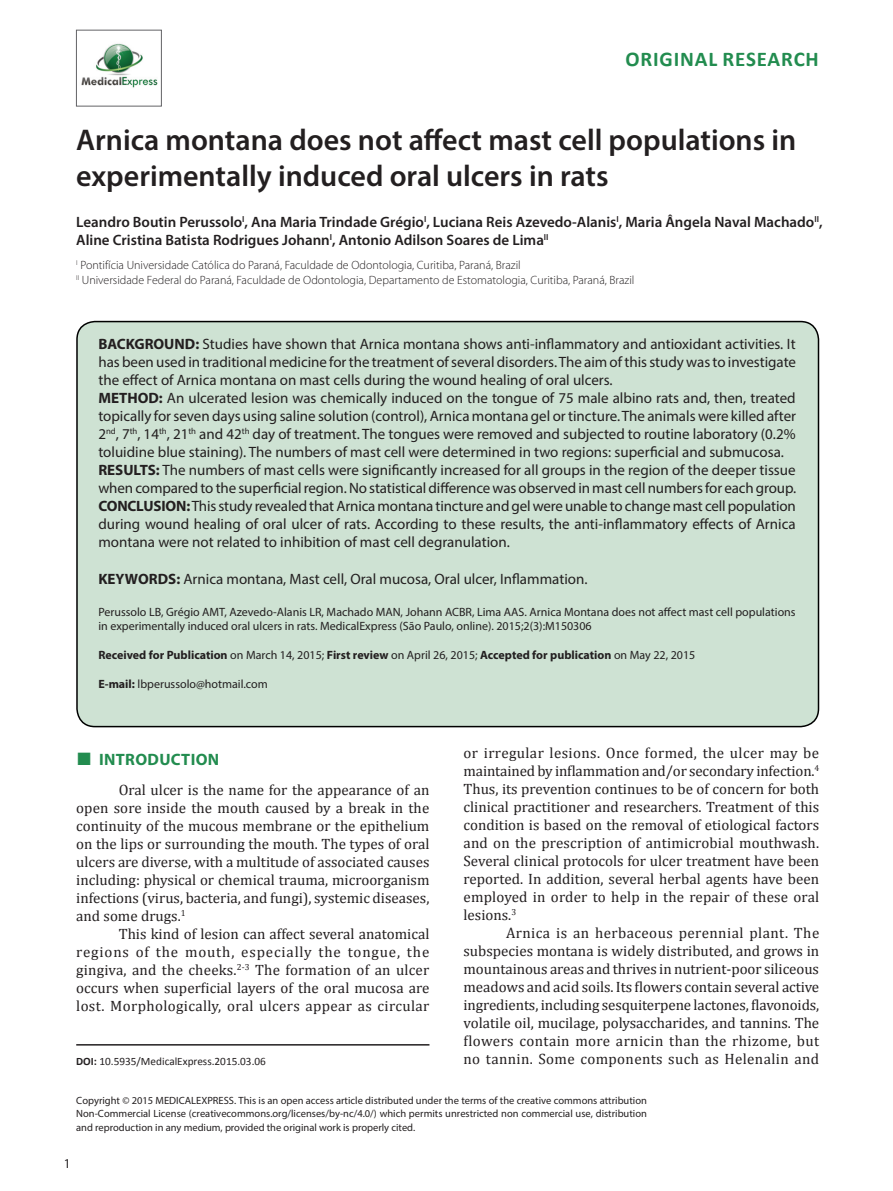
<style>
.page{position:relative;width:893px;height:1191px;background:#fff}
.page>*{position:absolute;margin:0;border:0;box-sizing:border-box;transform-origin:0 0}
.Título{font:600 30px/36px "Myriad Pro";color:#231f20}
.Gravata{font:700 21px "Calibri";letter-spacing:.04em;color:#228c4f}
.Intertítulo{font:700 16.5px "Myriad Pro";letter-spacing:.02em;color:#228c4f}
.Texto{font:15px/18px "Cambria";letter-spacing:.01em;color:#231f20;text-align:justify}
.Descriptors{font:15px/18px "Myriad Pro";color:#231f20;text-align:justify}
.Autor{font:600 15px/18px "Myriad Pro";color:#231f20}
.t1{font:13.5px "Myriad Pro";color:#231f20}
.Correspondencia{font:12px/14.4px "Myriad Pro";color:#231f20}
.Instituição{font:300 12px "Myriad Pro";color:#231f20}
.Correspondencia-2{font:700 12px "Myriad Pro";color:#231f20}
.Rodapé{font:11.25px "Calibri";color:#231f20}
.Instituição-2{font:10.5px/13.2px "Myriad Pro";color:#231f20;text-align:justify}
.s1{font-weight:700}
.s2{font-weight:400}
.s3{font-family:"Times New Roman";font-size:26.7px}
</style>
<div class="page">
<hr style="left:76px;top:1044px;width:353px;height:1px;background:#231f20">
<img style="left:81px;top:43px;width:77px;height:45px">
<div style="left:76px;top:30px;width:86px;height:76px;border:1px solid #636366"></div>
<div style="left:77px;top:321px;width:741px;height:405px;background:#cee2d3;border-radius:18px"></div>
<div style="left:76px;top:321px;width:743px;height:406px;border:2px solid #000;border-radius:18px"></div>
<p class="Gravata" style="left:625px;top:45px;width:195px">ORIGINAL RESEARCH</p>
<p class="Título" style="left:76px;top:121px;width:722px">Arnica montana does not affect mast cell populations in experimentally induced oral ulcers in rats</p>
<p class="Autor" style="left:76px;top:212px;width:748px">Leandro Boutin Perussolo<sup>I</sup>, Ana Maria Trindade Grégio<sup>I</sup>, Luciana Reis Azevedo-Alanis<sup>I</sup>, Maria Ângela Naval Machado<sup>II</sup>,<br>Aline Cristina Batista Rodrigues Johann<sup>I</sup>, Antonio Adilson Soares de Lima<sup>II</sup></p>
<p class="Instituição" style="left:76px;top:257px;width:446px"><sup>I</sup> Pontifícia Universidade Católica do Paraná, Faculdade de Odontologia, Curitiba, Paraná, Brazil</p>
<p class="Instituição" style="left:76px;top:272px;width:560px"><sup>II</sup> Universidade Federal do Paraná, Faculdade de Odontologia, Departamento de Estomatologia, Curitiba, Paraná, Brazil</p>
<p class="Descriptors" style="left:98px;top:335px;width:699px"><span class="s1">BACKGROUND:</span> Studies have shown that Arnica montana shows anti-inflammatory and antioxidant activities. It has been used in traditional medicine for the treatment of several disorders. The aim of this study was to investigate the effect of Arnica montana on mast cells during the wound healing of oral ulcers.</p>
<p class="Descriptors" style="left:98px;top:389px;width:699px"><span class="s1">METHOD:</span> An ulcerated lesion was chemically induced on the tongue of 75 male albino rats and, then, treated topically for seven days using saline solution (control), Arnica montana gel or tincture. The animals were killed after 2<sup>nd</sup>, 7<sup>th</sup>, 14<sup>th</sup>, 21<sup>th</sup> and 42<sup>th</sup> day of treatment. The tongues were removed and subjected to routine laboratory (0.2% toluidine blue staining). The numbers of mast cell were determined in two regions: superficial and submucosa.</p>
<p class="Descriptors" style="left:98px;top:461px;width:699px"><span class="s1">RESULTS:</span> The numbers of mast cells were significantly increased for all groups in the region of the deeper tissue when compared to the superficial region. No statistical difference was observed in mast cell numbers for each group.</p>
<p class="Descriptors" style="left:98px;top:497px;width:699px"><span class="s1">CONCLUSION:</span> This study revealed that Arnica montana tincture and gel were unable to change mast cell population during wound healing of oral ulcer of rats. According to these results, the anti-inflammatory effects of Arnica montana were not related to inhibition of mast cell degranulation.</p>
<p class="Descriptors" style="left:98px;top:569px;width:491px"><span class="s1">KEYWORDS:</span> Arnica montana, Mast cell, Oral mucosa, Oral ulcer, Inflammation.</p>
<p class="Correspondencia" style="left:98px;top:604px;width:699px">Perussolo LB, Grégio AMT, Azevedo-Alanis LR, Machado MAN, Johann ACBR, Lima AAS. Arnica Montana does not affect mast cell populations in experimentally induced oral ulcers in rats. MedicalExpress (São Paulo, online). 2015;2(3):M150306</p>
<p class="Correspondencia-2" style="left:98px;top:647px;width:598px">Received for Publication <span class="s2">on March 14, 2015;</span> First review <span class="s2">on April 26, 2015;</span> Accepted for publication <span class="s2">on May 22, 2015</span></p>
<p class="Correspondencia" style="left:98px;top:676px;width:171px"><span class="s1">E-mail:</span> lbperussolo@hotmail.com</p>
<p class="Intertítulo" style="left:76px;top:748px;width:145px"><span class="s3">■</span> INTRODUCTION</p>
<p class="Texto" style="left:76px;top:781px;width:355px;text-indent:43px">Oral ulcer is the name for the appearance of an open sore inside the mouth caused by a break in the continuity of the mucous membrane or the epithelium on the lips or surrounding the mouth. The types of oral ulcers are diverse, with a multitude of associated causes including: physical or chemical trauma, microorganism infections (virus, bacteria, and fungi), systemic diseases, and some drugs.<sup>1</sup></p>
<p class="Texto" style="left:76px;top:925px;width:355px;text-indent:43px">This kind of lesion can affect several anatomical regions of the mouth, especially the tongue, the gingiva, and the cheeks.<sup>2-3</sup> The formation of an ulcer occurs when superficial layers of the oral mucosa are lost. Morphologically, oral ulcers appear as circular</p>
<p class="Rodapé" style="left:76px;top:1053px;width:191px"><span class="s1">DOI:</span> 10.5935/MedicalExpress.2015.03.06</p>
<p class="Texto" style="left:464px;top:744px;width:357px">or irregular lesions. Once formed, the ulcer may be maintained by inflammation and/or secondary infection.<sup>4<br></sup>Thus, its prevention continues to be of concern for both clinical practitioner and researchers. Treatment of this condition is based on the removal of etiological factors and on the prescription of antimicrobial mouthwash.<br>Several clinical protocols for ulcer treatment have been reported. In addition, several herbal agents have been employed in order to help in the repair of these oral lesions.<sup>3</sup></p>
<p class="Texto" style="left:464px;top:924px;width:357px;text-indent:43px">Arnica is an herbaceous perennial plant. The subspecies montana is widely distributed, and grows in mountainous areas and thrives in nutrient-poor siliceous meadows and acid soils. Its flowers contain several active ingredients, including sesquiterpene lactones, flavonoids, volatile oil, mucilage, polysaccharides, and tannins. The flowers contain more arnicin than the rhizome, but no tannin. Some components such as Helenalin and</p>
<p class="Instituição-2" style="left:76px;top:1094px;width:572px">Copyright © 2015 MEDICALEXPRESS. This is an open access article distributed under the terms of the creative commons attribution Non-Commercial License (creativecommons.org/licenses/by-nc/4.0/) which permits unrestricted non commercial use, distribution and reproduction in any medium, provided the original work is properly cited.</p>
<p class="t1" style="left:64px;top:1155px;width:8px">1</p>
</div>
